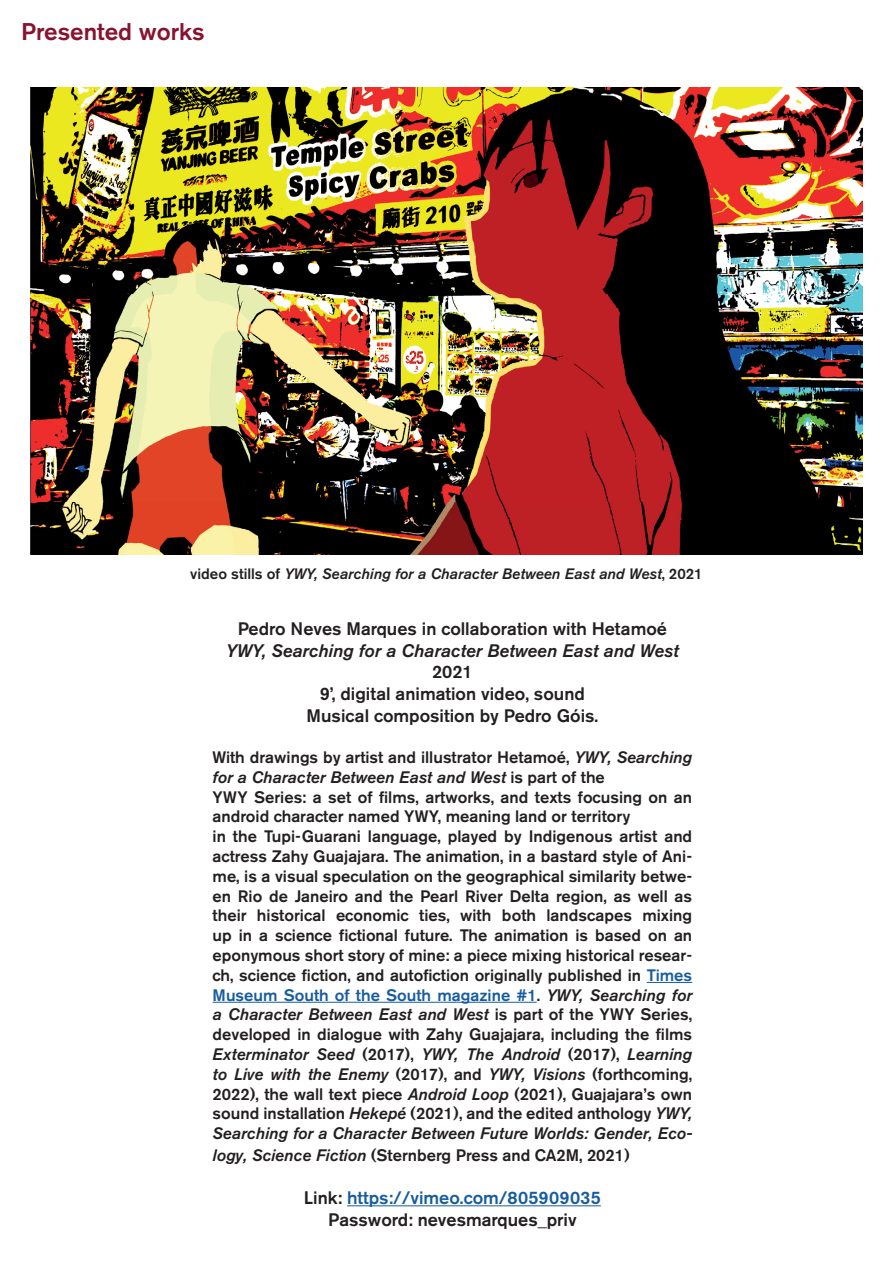
<style>
.page{position:relative;width:893px;height:1263px;background:#fff}
.page>*{position:absolute;margin:0;border:0;box-sizing:border-box;transform-origin:0 0}
.t1{font:500 24px "Akzidenz Grotesk BE";color:#881330}
.t2{font:500 18px/21.6px "Akzidenz Grotesk BE";color:#231f20;text-align:center}
.t3{font:italic 18px "Akzidenz Grotesk BQ Med";color:#231f20}
.t4{font:500 16.5px/19.8px "Akzidenz Grotesk BE";color:#231f20}
.t5{font:italic 16.5px/19.8px "Akzidenz Grotesk BQ Med";color:#231f20}
.t6{font:italic 15px "Akzidenz Grotesk BQ Med";color:#231f20}
.s1{font-family:"Akzidenz Grotesk BE";font-weight:500;font-style:normal}
.s2{font-family:"Akzidenz Grotesk BQ Med";font-weight:400;font-style:italic}
.s3{color:#175d9e}
</style>
<div class="page">
<hr style="left:647px;top:982px;width:45px;height:1px;background:#175d9e">
<hr style="left:213px;top:1002px;width:324px;height:1px;background:#175d9e">
<hr style="left:347px;top:1205px;width:254px;height:1px;background:#175d9e">
<img style="left:31px;top:87px;width:831px;height:468px">
<h1 class="t1" style="left:21px;top:17px;width:185px">Presented works</h1>
<p class="t6" style="left:190px;top:565px;width:514px"><span class="s1">video stills of</span> YWY, Searching for a Character Between East and West<span class="s1">, 2021</span></p>
<p class="t2" style="left:238px;top:618px;width:431px">Pedro Neves Marques in collaboration with Hetamoé</p>
<p class="t3" style="left:226px;top:640px;width:454px">YWY, Searching for a Character Between East and West</p>
<p class="t2" style="left:307px;top:661px;width:293px">2021<br>9’, digital animation video, sound<br>Musical composition by Pedro Góis.</p>
<p class="t4" style="left:213px;top:747px;width:481px">With drawings by artist and illustrator Hetamoé, <span class="s2">YWY, Searching</span></p>
<p class="t5" style="left:213px;top:767px;width:394px">for a Character Between East and West <span class="s1">is part of the</span></p>
<p class="t4" style="left:213px;top:787px;width:481px">YWY Series: a set of films, artworks, and texts focusing on an android character named YWY, meaning land or territory<br>in the Tupi-Guarani language, played by Indigenous artist and actress Zahy Guajajara. The animation, in a bastard style of Ani&shy;me, is a visual speculation on the geographical similarity betwe&shy;en Rio de Janeiro and the Pearl River Delta region, as well as their historical economic ties, with both landscapes mixing up in a science fictional future. The animation is based on an eponymous short story of mine: a piece mixing historical resear&shy;ch, science fiction, and autofiction originally published in <span class="s3">Times Museum South of the South magazine #1</span>. <span class="s2">YWY, Searching for</span></p>
<p class="t5" style="left:213px;top:1005px;width:481px">a Character Between East and West <span class="s1">is part of the YWY Series,</span></p>
<p class="t4" style="left:213px;top:1024px;width:481px">developed in dialogue with Zahy Guajajara, including the films</p>
<p class="t5" style="left:213px;top:1044px;width:481px">Exterminator Seed <span class="s1">(2017),</span> YWY, The Android <span class="s1">(2017),</span> Learning to Live with the Enemy <span class="s1">(2017), and</span> YWY, Visions <span class="s1">(forthcoming,</span></p>
<p class="t4" style="left:213px;top:1084px;width:481px">2022), the wall text piece <span class="s2">Android Loop</span> (2021), Guajajara’s own sound installation <span class="s2">Hekepé</span> (2021), and the edited anthology <span class="s2">YWY,</span></p>
<p class="t5" style="left:213px;top:1123px;width:481px">Searching for a Character Between Future Worlds: Gender, Eco-</p>
<p class="t4" style="left:213px;top:1145px;width:419px"><span class="s2">logy, Science Fiction</span> (Sternberg Press and CA2M, 2021)</p>
<p class="t2" style="left:304px;top:1187px;width:298px">Link: <span class="s3">https://vimeo.com/805909035<br></span>Password: nevesmarques_priv</p>
</div>
